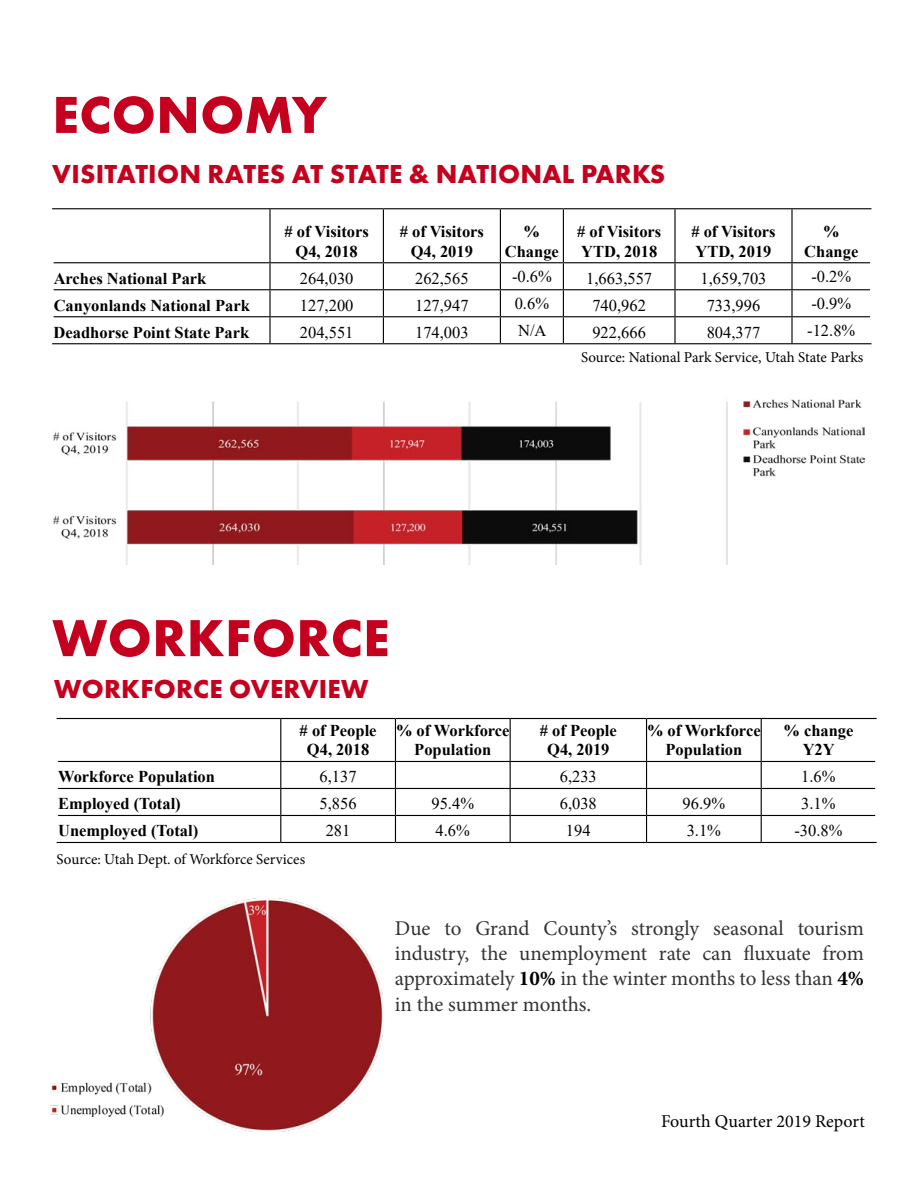
<style>
.page{position:relative;width:918px;height:1188px;background:#fff}
.page>*{position:absolute;margin:0;border:0;box-sizing:border-box;transform-origin:0 0}
.t1{font:700 54px "Futura PT";letter-spacing:.01em;color:#c5001e}
.t2{font:700 27px "Futura PT";letter-spacing:.01em;color:#c5001e}
.t3{font:21px/25.2px "Minion Pro";letter-spacing:-.005em;color:#333;text-align:justify}
.t4{font:18px "Minion Pro";color:#000}
.t5{font:700 16.5px/19.8px "Times New Roman";color:#000;text-align:center}
.t6{font:16.5px "Times New Roman";color:#000}
.t7{font:15px "Minion Pro";color:#000}
.s1{font-weight:700;color:#000}
</style>
<div class="page">
<img style="left:50px;top:899px;width:333px;height:233px">
<hr style="left:269px;top:209px;width:2px;height:53px;background:#000">
<hr style="left:383px;top:209px;width:1px;height:53px;background:#000">
<hr style="left:500px;top:209px;width:1px;height:53px;background:#000">
<hr style="left:563px;top:209px;width:1px;height:53px;background:#000">
<hr style="left:674px;top:209px;width:2px;height:53px;background:#000">
<hr style="left:791px;top:209px;width:2px;height:53px;background:#000">
<hr style="left:675px;top:289px;width:117px;height:1px;background:#000">
<hr style="left:269px;top:263px;width:2px;height:26px;background:#000">
<hr style="left:674px;top:263px;width:2px;height:26px;background:#000">
<hr style="left:791px;top:263px;width:2px;height:26px;background:#000">
<hr style="left:52px;top:208px;width:218px;height:1px;background:#000">
<hr style="left:270px;top:208px;width:113px;height:1px;background:#000">
<hr style="left:383px;top:208px;width:117px;height:1px;background:#000">
<hr style="left:500px;top:208px;width:63px;height:1px;background:#000">
<hr style="left:563px;top:208px;width:112px;height:1px;background:#000">
<hr style="left:675px;top:208px;width:117px;height:1px;background:#000">
<hr style="left:792px;top:208px;width:80px;height:1px;background:#000">
<hr style="left:54px;top:262px;width:216px;height:1px;background:#000">
<hr style="left:270px;top:262px;width:113px;height:1px;background:#000">
<hr style="left:383px;top:262px;width:117px;height:1px;background:#000">
<hr style="left:500px;top:262px;width:63px;height:1px;background:#000">
<hr style="left:563px;top:262px;width:112px;height:1px;background:#000">
<hr style="left:675px;top:262px;width:117px;height:1px;background:#000">
<hr style="left:792px;top:262px;width:78px;height:1px;background:#000">
<hr style="left:54px;top:289px;width:216px;height:1px;background:#000">
<hr style="left:270px;top:289px;width:113px;height:1px;background:#000">
<hr style="left:383px;top:289px;width:117px;height:1px;background:#000">
<hr style="left:500px;top:289px;width:63px;height:1px;background:#000">
<hr style="left:563px;top:289px;width:112px;height:1px;background:#000">
<hr style="left:269px;top:290px;width:2px;height:26px;background:#000">
<hr style="left:674px;top:290px;width:2px;height:26px;background:#000">
<hr style="left:791px;top:290px;width:2px;height:26px;background:#000">
<hr style="left:792px;top:289px;width:78px;height:1px;background:#000">
<hr style="left:269px;top:317px;width:2px;height:26px;background:#000">
<svg style="left:383px;top:263px;width:1px;height:80px"></svg>
<hr style="left:54px;top:316px;width:216px;height:1px;background:#000">
<hr style="left:270px;top:316px;width:113px;height:1px;background:#000">
<hr style="left:383px;top:316px;width:117px;height:1px;background:#000">
<hr style="left:500px;top:316px;width:63px;height:1px;background:#000">
<hr style="left:563px;top:316px;width:112px;height:1px;background:#000">
<hr style="left:675px;top:316px;width:117px;height:1px;background:#000">
<hr style="left:792px;top:316px;width:78px;height:1px;background:#000">
<hr style="left:52px;top:343px;width:218px;height:1px;background:#000">
<hr style="left:270px;top:343px;width:113px;height:1px;background:#000">
<hr style="left:383px;top:343px;width:117px;height:1px;background:#000">
<hr style="left:500px;top:343px;width:63px;height:1px;background:#000">
<hr style="left:563px;top:343px;width:112px;height:1px;background:#000">
<hr style="left:675px;top:343px;width:117px;height:1px;background:#000">
<hr style="left:792px;top:343px;width:80px;height:1px;background:#000">
<svg style="left:500px;top:263px;width:1px;height:80px"></svg>
<svg style="left:563px;top:263px;width:1px;height:80px"></svg>
<hr style="left:674px;top:317px;width:2px;height:26px;background:#000">
<hr style="left:791px;top:317px;width:2px;height:26px;background:#000">
<img style="left:53px;top:399px;width:812px;height:165px">
<hr style="left:280px;top:719px;width:1px;height:42px;background:#000">
<hr style="left:395px;top:719px;width:1px;height:42px;background:#000">
<hr style="left:510px;top:719px;width:1px;height:42px;background:#000">
<hr style="left:646px;top:719px;width:1px;height:42px;background:#000">
<hr style="left:761px;top:719px;width:1px;height:42px;background:#000">
<hr style="left:57px;top:718px;width:224px;height:1px;background:#000">
<hr style="left:281px;top:718px;width:114px;height:1px;background:#000">
<hr style="left:395px;top:718px;width:115px;height:1px;background:#000">
<hr style="left:510px;top:718px;width:137px;height:1px;background:#000">
<hr style="left:647px;top:718px;width:114px;height:1px;background:#000">
<hr style="left:761px;top:718px;width:116px;height:1px;background:#000">
<hr style="left:58px;top:761px;width:223px;height:1px;background:#000">
<hr style="left:281px;top:761px;width:114px;height:1px;background:#000">
<hr style="left:395px;top:761px;width:115px;height:1px;background:#000">
<hr style="left:510px;top:761px;width:137px;height:1px;background:#000">
<hr style="left:647px;top:761px;width:114px;height:1px;background:#000">
<hr style="left:761px;top:761px;width:114px;height:1px;background:#000">
<hr style="left:58px;top:788px;width:223px;height:1px;background:#000">
<hr style="left:281px;top:788px;width:114px;height:1px;background:#000">
<hr style="left:395px;top:788px;width:115px;height:1px;background:#000">
<hr style="left:510px;top:788px;width:137px;height:1px;background:#000">
<hr style="left:647px;top:788px;width:114px;height:1px;background:#000">
<hr style="left:761px;top:788px;width:114px;height:1px;background:#000">
<hr style="left:58px;top:815px;width:223px;height:1px;background:#000">
<hr style="left:281px;top:815px;width:114px;height:1px;background:#000">
<hr style="left:395px;top:815px;width:115px;height:1px;background:#000">
<hr style="left:510px;top:815px;width:137px;height:1px;background:#000">
<hr style="left:647px;top:815px;width:114px;height:1px;background:#000">
<hr style="left:761px;top:815px;width:114px;height:1px;background:#000">
<hr style="left:57px;top:842px;width:224px;height:1px;background:#000">
<hr style="left:281px;top:842px;width:114px;height:1px;background:#000">
<hr style="left:395px;top:842px;width:115px;height:1px;background:#000">
<hr style="left:510px;top:842px;width:137px;height:1px;background:#000">
<hr style="left:647px;top:842px;width:114px;height:1px;background:#000">
<hr style="left:761px;top:842px;width:116px;height:1px;background:#000">
<svg style="left:280px;top:762px;width:1px;height:80px"></svg>
<svg style="left:395px;top:762px;width:1px;height:80px"></svg>
<svg style="left:510px;top:762px;width:1px;height:80px"></svg>
<svg style="left:646px;top:762px;width:1px;height:80px"></svg>
<svg style="left:761px;top:762px;width:1px;height:80px"></svg>
<h1 class="t1" style="left:52px;top:80px;width:276px">ECONOMY</h1>
<h2 class="t2" style="left:52px;top:156px;width:615px">VISITATION RATES AT STATE &amp; NATIONAL PARKS</h2>
<p class="t5" style="left:285px;top:221px;width:86px"># of Visitors<br>Q4, 2018</p>
<p class="t5" style="left:400px;top:221px;width:86px"># of Visitors<br>Q4, 2019</p>
<p class="t5" style="left:505px;top:221px;width:56px">%<br>Change</p>
<p class="t5" style="left:577px;top:221px;width:86px;text-align:left"># of Visitors<br>YTD, 2018</p>
<p class="t5" style="left:691px;top:221px;width:86px;text-align:left"># of Visitors<br>YTD, 2019</p>
<p class="t5" style="left:804px;top:221px;width:56px">%<br>Change</p>
<p class="t5" style="left:54px;top:268px;width:154px">Arches National Park</p>
<p class="t6" style="left:300px;top:267px;width:55px">264,030</p>
<p class="t6" style="left:415px;top:267px;width:55px">262,565</p>
<p class="t6" style="left:512px;top:265px;width:41px">-0.6%</p>
<p class="t6" style="left:586px;top:267px;width:67px">1,663,557</p>
<p class="t6" style="left:701px;top:267px;width:67px">1,659,703</p>
<p class="t6" style="left:811px;top:265px;width:41px">-0.2%</p>
<p class="t5" style="left:54px;top:295px;width:198px">Canyonlands National Park</p>
<p class="t6" style="left:300px;top:294px;width:55px">127,200</p>
<p class="t6" style="left:415px;top:294px;width:55px">127,947</p>
<p class="t6" style="left:515px;top:292px;width:36px">0.6%</p>
<p class="t6" style="left:592px;top:294px;width:55px">740,962</p>
<p class="t6" style="left:707px;top:294px;width:55px">733,996</p>
<p class="t6" style="left:811px;top:292px;width:41px">-0.9%</p>
<p class="t5" style="left:54px;top:322px;width:197px">Deadhorse Point State Park</p>
<p class="t6" style="left:300px;top:321px;width:55px">204,551</p>
<p class="t6" style="left:415px;top:321px;width:55px">174,003</p>
<p class="t6" style="left:518px;top:319px;width:30px">N/A</p>
<p class="t6" style="left:592px;top:321px;width:55px">922,666</p>
<p class="t6" style="left:707px;top:321px;width:55px">804,377</p>
<p class="t6" style="left:807px;top:319px;width:50px">-12.8%</p>
<h1 class="t1" style="left:52px;top:603px;width:339px">WORKFORCE</h1>
<h2 class="t2" style="left:54px;top:672px;width:316px">WORKFORCE OVERVIEW</h2>
<p class="t7" style="left:581px;top:347px;width:284px">Source: National Park Service, Utah State Parks</p>
<p class="t5" style="left:300px;top:720px;width:78px"># of People<br>Q4, 2018</p>
<p class="t5" style="left:396px;top:720px;width:115px">% of Workforce<br>Population</p>
<p class="t5" style="left:540px;top:720px;width:78px"># of People<br>Q4, 2019</p>
<p class="t5" style="left:647px;top:720px;width:115px">% of Workforce<br>Population</p>
<p class="t5" style="left:783px;top:720px;width:72px">% change<br>Y2Y</p>
<p class="t5" style="left:58px;top:767px;width:158px">Workforce Population</p>
<p class="t6" style="left:320px;top:765px;width:39px">6,137</p>
<p class="t6" style="left:560px;top:765px;width:39px">6,233</p>
<p class="t6" style="left:801px;top:765px;width:36px">1.6%</p>
<p class="t5" style="left:58px;top:794px;width:124px">Employed (Total)</p>
<p class="t6" style="left:320px;top:792px;width:39px">5,856</p>
<p class="t6" style="left:431px;top:792px;width:44px">95.4%</p>
<p class="t6" style="left:560px;top:792px;width:39px">6,038</p>
<p class="t6" style="left:683px;top:792px;width:44px">96.9%</p>
<p class="t6" style="left:801px;top:792px;width:36px">3.1%</p>
<p class="t5" style="left:58px;top:821px;width:142px">Unemployed (Total)</p>
<p class="t6" style="left:326px;top:819px;width:26px">281</p>
<p class="t6" style="left:436px;top:819px;width:36px">4.6%</p>
<p class="t6" style="left:566px;top:819px;width:26px">194</p>
<p class="t6" style="left:687px;top:819px;width:36px">3.1%</p>
<p class="t6" style="left:794px;top:819px;width:50px">-30.8%</p>
<p class="t7" style="left:57px;top:849px;width:250px">Source: Utah Dept. of Workforce Services</p>
<p class="t3" style="left:395px;top:916px;width:471px">Due to Grand County’s strongly seasonal tourism industry, the unemployment rate can fluxuate from approximately <span class="s1">10%</span> in the winter months to less than <span class="s1">4% </span>in the summer months.</p>
<p class="t4" style="left:661px;top:1109px;width:205px">Fourth Quarter 2019 Report</p>
</div>
